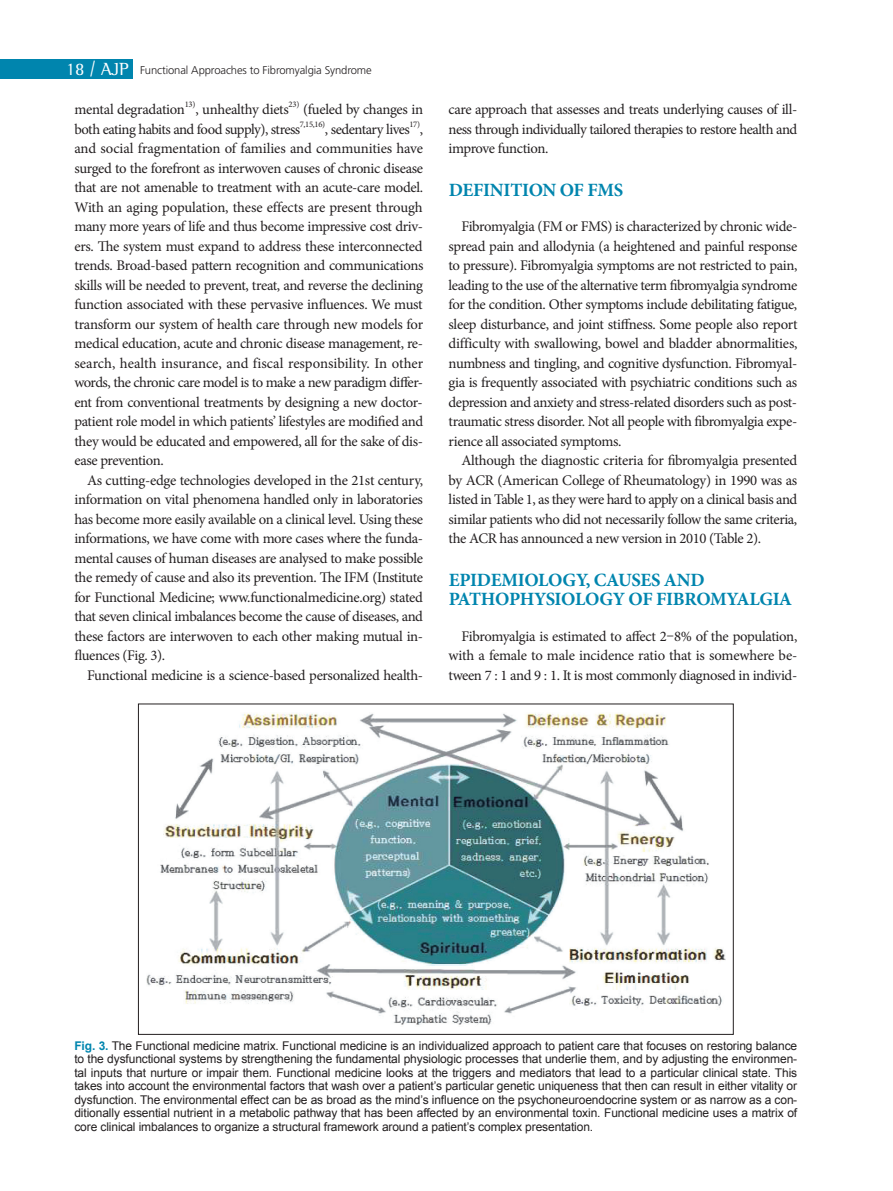
<style>
.page{position:relative;width:893px;height:1191px;background:#fff}
.page>*{position:absolute;margin:0;border:0;box-sizing:border-box;transform-origin:0 0}
.큰제목{font:700 18.75px "Minion Pro";letter-spacing:-.015em;color:#0085ae}
.t1{font:18px "Rotis Semi Serif Std";color:#fff}
.본문{font:14.7px/19.5px "Minion Pro";letter-spacing:-.03em;color:#231f20;text-align:justify}
.그림제목{font:12px/13.5px "Arial";letter-spacing:-.01em;color:#231f20;text-align:justify}
.t2{font:300 11.25px "Frutiger LT Std";letter-spacing:-.01em;color:#231f20}
.본문-2{font:8.55px "Minion Pro";letter-spacing:-.035em;color:#231f20}
.s1{font-weight:700;color:#0085ae}
</style>
<div class="page">
<div style="left:0;top:60px;width:133px;height:19px;background:#0085ae"></div>
<img style="left:147px;top:713px;width:578px;height:312px">
<p class="t1" style="left:66px;top:59px;width:65px">18 / AJP</p>
<p class="t2" style="left:140px;top:63px;width:233px">Functional Approaches to Fibromyalgia Syndrome</p>
<p class="본문" style="left:74px;top:100px;width:112px">mental degradation</p>
<p class="본문-2" style="left:185px;top:99px;width:12px">13)</p>
<p class="본문" style="left:195px;top:100px;width:95px">, unhealthy diets</p>
<p class="본문-2" style="left:289px;top:99px;width:12px">23)</p>
<p class="본문" style="left:303px;top:100px;width:122px">(fueled by changes in</p>
<p class="본문" style="left:74px;top:119px;width:227px">both eating habits and food supply), stress</p>
<p class="본문-2" style="left:300px;top:118px;width:27px">7,15,16)</p>
<p class="본문" style="left:325px;top:119px;width:87px">, sedentary lives</p>
<p class="본문-2" style="left:409px;top:118px;width:12px">17)</p>
<p class="본문" style="left:74px;top:119px;width:350px;text-indent:345px">, and social fragmentation of families and communities have surged to the forefront as interwoven causes of chronic disease that are not amenable to treatment with an acute-care model.<br>With an aging population, these effects are present through many more years of life and thus become impressive cost driv&shy;ers. The system must expand to address these interconnected trends. Broad-based pattern recognition and communications skills will be needed to prevent, treat, and reverse the declining function associated with these pervasive influences. We must transform our system of health care through new models for medical education, acute and chronic disease management, re&shy;search, health insurance, and fiscal responsibility. In other words, the chronic care model is to make a new paradigm differ&shy;ent from conventional treatments by designing a new doctor&shy;patient role model in which patients’ lifestyles are modified and they would be educated and empowered, all for the sake of dis&shy;ease prevention.</p>
<p class="본문" style="left:74px;top:470px;width:350px;text-indent:13px">As cutting-edge technologies developed in the 21st century, information on vital phenomena handled only in laboratories has become more easily available on a clinical level. Using these informations, we have come with more cases where the funda&shy;mental causes of human diseases are analysed to make possible the remedy of cause and also its prevention. The IFM (Institute for Functional Medicine; www.functionalmedicine.org) stated that seven clinical imbalances become the cause of diseases, and these factors are interwoven to each other making mutual in&shy;fluences (Fig. 3).</p>
<p class="본문" style="left:87px;top:665px;width:337px">Functional medicine is a science-based personalized health-</p>
<p class="본문" style="left:449px;top:100px;width:350px">care approach that assesses and treats underlying causes of ill&shy;ness through individually tailored therapies to restore health and improve function.</p>
<p class="큰제목" style="left:449px;top:178px;width:176px">DEFINITION OF FMS</p>
<p class="본문" style="left:449px;top:217px;width:350px;text-indent:13px">Fibromyalgia (FM or FMS) is characterized by chronic wide&shy;spread pain and allodynia (a heightened and painful response to pressure). Fibromyalgia symptoms are not restricted to pain, leading to the use of the alternative term fibromyalgia syndrome for the condition. Other symptoms include debilitating fatigue, sleep disturbance, and joint stiffness. Some people also report difficulty with swallowing, bowel and bladder abnormalities, numbness and tingling, and cognitive dysfunction. Fibromyal&shy;gia is frequently associated with psychiatric conditions such as depression and anxiety and stress-related disorders such as post&shy;traumatic stress disorder. Not all people with fibromyalgia expe&shy;rience all associated symptoms.</p>
<p class="본문" style="left:449px;top:451px;width:350px;text-indent:13px">Although the diagnostic criteria for fibromyalgia presented by ACR (American College of Rheumatology) in 1990 was as listed in Table 1, as they were hard to apply on a clinical basis and similar patients who did not necessarily follow the same criteria, the ACR has announced a new version in 2010 (Table 2).</p>
<p class="큰제목" style="left:449px;top:568px;width:257px">EPIDEMIOLOGY, CAUSES AND</p>
<p class="큰제목" style="left:449px;top:588px;width:345px">PATHOPHYSIOLOGY OF FIBROMYALGIA</p>
<p class="본문" style="left:449px;top:626px;width:350px;text-indent:13px">Fibromyalgia is estimated to affect 2–8% of the population, with a female to male incidence ratio that is somewhere be&shy;tween 7 : 1 and 9 : 1. It is most commonly diagnosed in individ-</p>
<p class="그림제목" style="left:74px;top:1038px;width:724px"><span class="s1">Fig. 3.</span> The Functional medicine matrix. Functional medicine is an individualized approach to patient care that focuses on restoring balance to the dysfunctional systems by strengthening the fundamental physiologic processes that underlie them, and by adjusting the environmen&shy;tal inputs that nurture or impair them. Functional medicine looks at the triggers and mediators that lead to a particular clinical state. This takes into account the environmental factors that wash over a patient’s particular genetic uniqueness that then can result in either vitality or dysfunction. The environmental effect can be as broad as the mind’s influence on the psychoneuroendocrine system or as narrow as a con&shy;ditionally essential nutrient in a metabolic pathway that has been affected by an environmental toxin. Functional medicine uses a matrix of core clinical imbalances to organize a structural framework around a patient’s complex presentation.</p>
</div>
